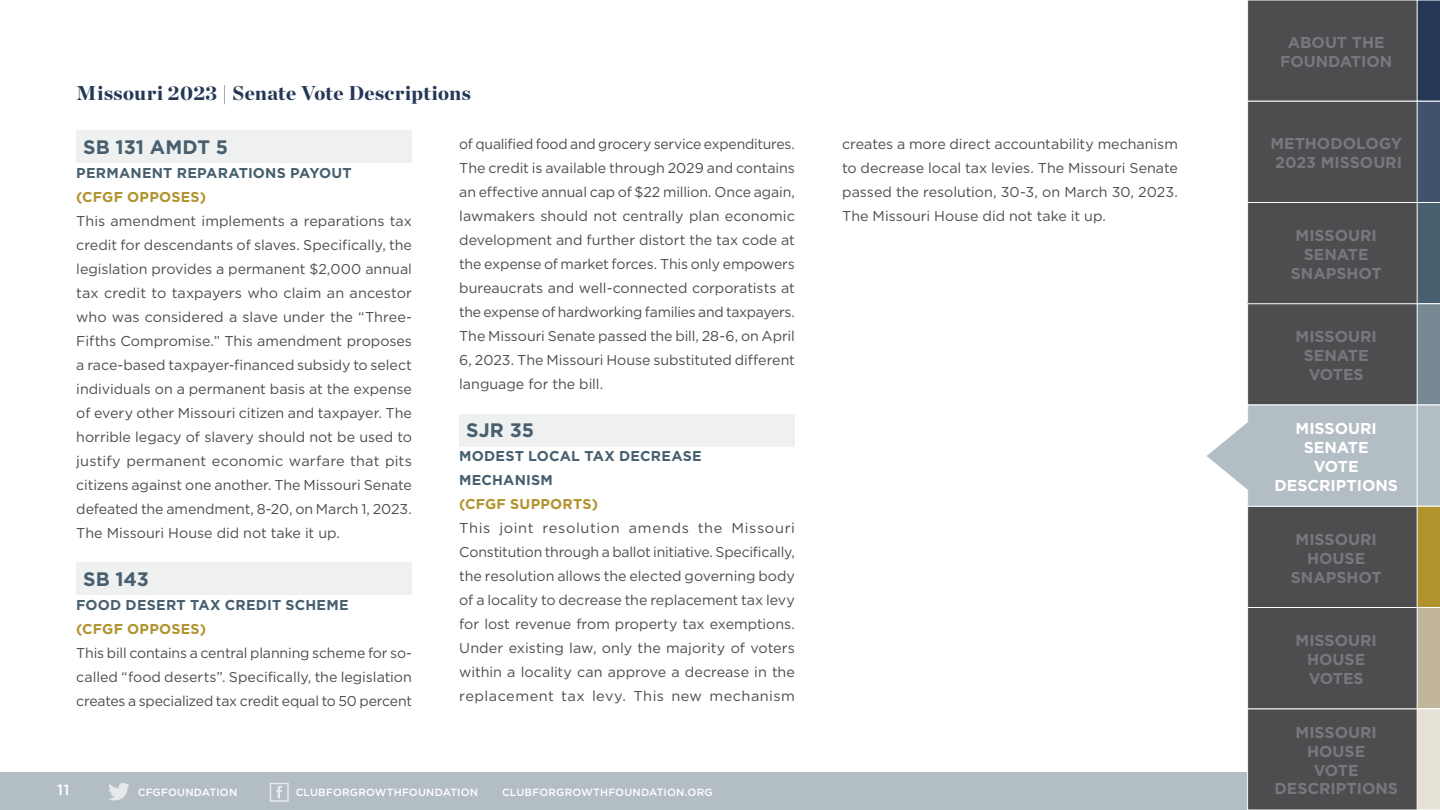
<style>
.page{position:relative;width:1440px;height:810px;background:#fff}
.page>*{position:absolute;margin:0;border:0;box-sizing:border-box;transform-origin:0 0}
.t1{font:900 19.95px "Chronicle Display";letter-spacing:.02em;color:#243856}
.t2{font:700 19.5px "Gotham HTF";color:#475f6e}
.t3{font:700 15.75px/18.9px "Gotham HTF";color:#77787b;text-align:center}
.t4{font:700 15.75px/18.9px "Gotham HTF";color:#fff;text-align:center}
.t5{font:500 15px "Gotham HTF";color:#fff}
.t6{font:14.25px/24px "Gotham HTF";letter-spacing:-.005em;color:#4d4d4f;text-align:justify}
.t7{font:700 14.25px/24px "Gotham HTF";letter-spacing:.015em;color:#475f6e}
.t8{font:700 14.25px "Gotham HTF";letter-spacing:.015em;color:#b1932e}
.t9{font:500 10.5px "Gotham HTF";letter-spacing:.015em;color:#fff}
</style>
<div class="page">
<div style="left:0;top:773px;width:1265px;height:37px;background:#b3bdc4"></div>
<div style="left:1248px;top:709px;width:177px;height:101px;background:#4d4d4f"></div>
<div style="left:1248px;top:607px;width:177px;height:102px;background:#4d4d4f"></div>
<div style="left:1247px;top:607px;width:178px;height:102px;border:1px solid #fff"></div>
<div style="left:1248px;top:506px;width:177px;height:101px;background:#4d4d4f"></div>
<div style="left:1247px;top:506px;width:178px;height:102px;border:1px solid #fff"></div>
<div style="left:1248px;top:0;width:177px;height:101px;background:#4d4d4f"></div>
<div style="left:1248px;top:101px;width:177px;height:101px;background:#4d4d4f"></div>
<div style="left:1247px;top:101px;width:178px;height:102px;border:1px solid #fff"></div>
<div style="left:1248px;top:202px;width:177px;height:102px;background:#4d4d4f"></div>
<div style="left:1247px;top:202px;width:178px;height:102px;border:1px solid #fff"></div>
<div style="left:1248px;top:304px;width:177px;height:101px;background:#4d4d4f"></div>
<div style="left:1247px;top:303px;width:178px;height:102px;border:1px solid #fff"></div>
<div style="left:1248px;top:405px;width:177px;height:101px;background:#b3bdc4"></div>
<div style="left:1247px;top:405px;width:178px;height:102px;border:1px solid #fff"></div>
<svg style="left:1207px;top:416px;width:42px;height:80px"></svg>
<svg style="left:1417px;top:0;width:23px;height:810px;background:#8a8f89"></svg>
<svg style="left:108px;top:783px;width:22px;height:17px"></svg>
<svg style="left:276px;top:786px;width:6px;height:12px"></svg>
<div style="left:270px;top:783px;width:19px;height:19px;border:1px solid #fff"></div>
<div style="left:76px;top:130px;width:336px;height:33px;background:#eff0f0"></div>
<div style="left:76px;top:562px;width:336px;height:33px;background:#eff0f0"></div>
<div style="left:459px;top:414px;width:336px;height:33px;background:#eff0f0"></div>
<h1 class="t1" style="left:76px;top:84px;width:396px">Missouri 2023 | Senate Vote Descriptions</h1>
<h2 class="t2" style="left:83px;top:139px;width:147px">SB 131 AMDT 5</h2>
<p class="t7" style="left:76px;top:161px;width:277px">PERMANENT REPARATIONS PAYOUT</p>
<p class="t8" style="left:76px;top:191px;width:131px">(CFGF OPPOSES)</p>
<p class="t6" style="left:76px;top:209px;width:337px">This amendment implements a reparations tax credit for descendants of slaves. Specifically, the legislation provides a permanent $2,000 annual tax credit to taxpayers who claim an ancestor who was considered a slave under the “Three-Fifths Compromise.” This amendment proposes a race-based taxpayer-financed subsidy to select individuals on a permanent basis at the expense of every other Missouri citizen and taxpayer. The horrible legacy of slavery should not be used to justify permanent economic warfare that pits citizens against one another. The Missouri Senate defeated the amendment, 8-20, on March 1, 2023.<br>The Missouri House did not take it up.</p>
<h2 class="t2" style="left:83px;top:571px;width:68px">SB 143</h2>
<p class="t7" style="left:76px;top:593px;width:274px">FOOD DESERT TAX CREDIT SCHEME</p>
<p class="t8" style="left:76px;top:623px;width:131px">(CFGF OPPOSES)</p>
<p class="t6" style="left:76px;top:641px;width:337px">This bill contains a central planning scheme for so&shy;called “food deserts”. Specifically, the legislation creates a specialized tax credit equal to 50 percent</p>
<p class="t6" style="left:459px;top:133px;width:337px">of qualified food and grocery service expenditures.<br>The credit is available through 2029 and contains an effective annual cap of $22 million. Once again, lawmakers should not centrally plan economic development and further distort the tax code at the expense of market forces. This only empowers bureaucrats and well-connected corporatists at the expense of hardworking families and taxpayers.<br>The Missouri Senate passed the bill, 28-6, on April 6, 2023. The Missouri House substituted different language for the bill.</p>
<h2 class="t2" style="left:466px;top:423px;width:70px">SJR 35</h2>
<p class="t7" style="left:459px;top:445px;width:244px">MODEST LOCAL TAX DECREASE<br>MECHANISM</p>
<p class="t8" style="left:459px;top:499px;width:140px">(CFGF SUPPORTS)</p>
<p class="t6" style="left:459px;top:517px;width:337px">This joint resolution amends the Missouri Constitution through a ballot initiative. Specifically, the resolution allows the elected governing body of a locality to decrease the replacement tax levy for lost revenue from property tax exemptions.<br>Under existing law, only the majority of voters within a locality can approve a decrease in the replacement tax levy. This new mechanism</p>
<p class="t5" style="left:57px;top:783px;width:14px">11</p>
<p class="t9" style="left:138px;top:788px;width:101px">CFGFOUNDATION</p>
<p class="t9" style="left:296px;top:788px;width:184px">CLUBFORGROWTHFOUNDATION</p>
<p class="t9" style="left:502px;top:788px;width:212px">CLUBFORGROWTHFOUNDATION.ORG</p>
<p class="t6" style="left:842px;top:133px;width:337px">creates a more direct accountability mechanism to decrease local tax levies. The Missouri Senate passed the resolution, 30-3, on March 30, 2023.<br>The Missouri House did not take it up.</p>
<p class="t3" style="left:1280px;top:34px;width:114px">ABOUT THE<br>FOUNDATION</p>
<p class="t3" style="left:1270px;top:135px;width:133px">METHODOLOGY<br>2023 MISSOURI</p>
<p class="t3" style="left:1291px;top:227px;width:92px">MISSOURI<br>SENATE<br>SNAPSHOT</p>
<p class="t3" style="left:1296px;top:328px;width:83px">MISSOURI<br>SENATE<br>VOTES</p>
<p class="t4" style="left:1274px;top:419px;width:125px">MISSOURI<br>SENATE<br>VOTE<br>DESCRIPTIONS</p>
<p class="t3" style="left:1291px;top:531px;width:92px">MISSOURI<br>HOUSE<br>SNAPSHOT</p>
<p class="t3" style="left:1296px;top:632px;width:83px">MISSOURI<br>HOUSE<br>VOTES</p>
<p class="t3" style="left:1274px;top:724px;width:125px">MISSOURI<br>HOUSE<br>VOTE<br>DESCRIPTIONS</p>
</div>
